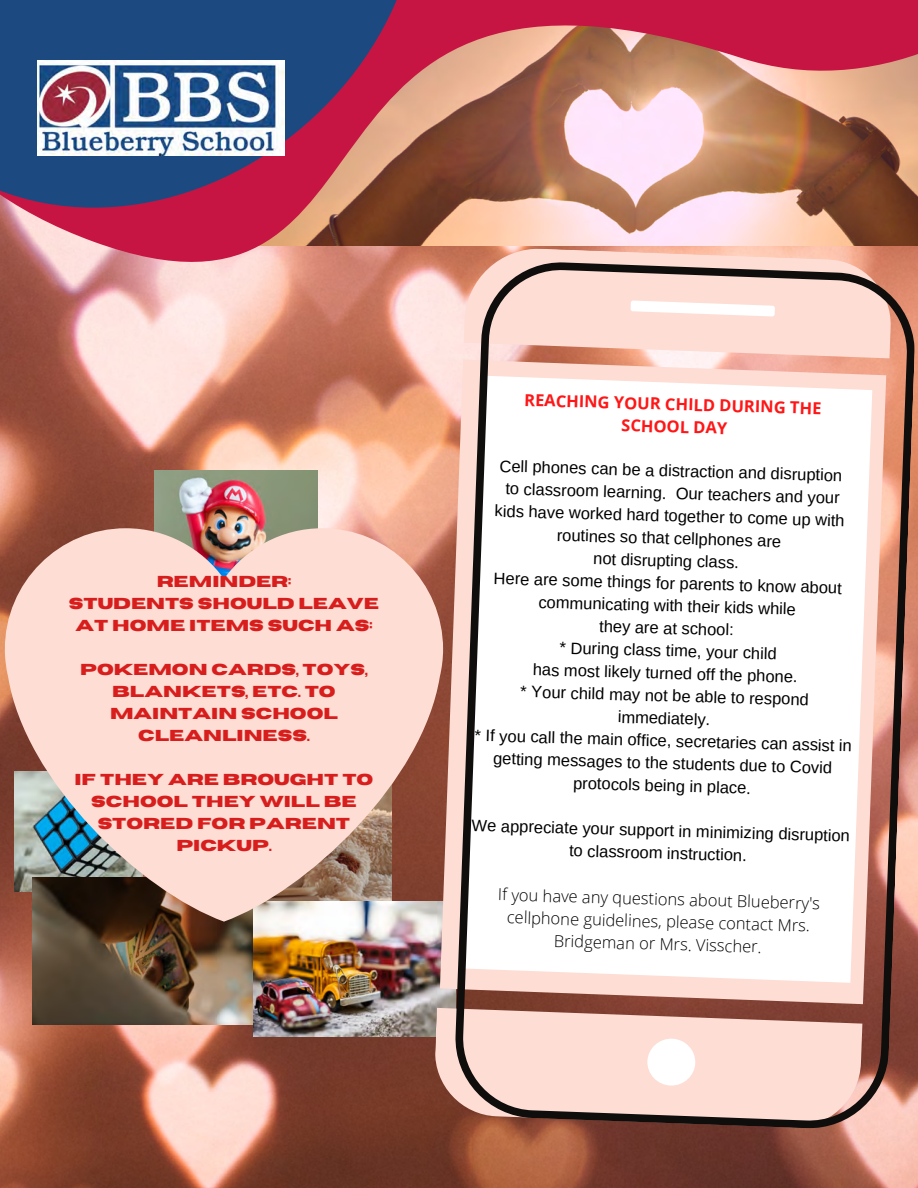
<style>
.page{position:relative;width:918px;height:1188px;background:#fff}
.page>*{position:absolute;margin:0;border:0;box-sizing:border-box;transform-origin:0 0}
.t1{font:16.5px/22.5px "Arimo";color:#000;text-align:center}
.t2{font:300 16.5px/22.5px "Open Sans";color:#000;text-align:center}
.t3{font:700 16.5px "Open Sans";color:#ff1616}
.t4{font:700 15.75px/21.9px "Horizon";color:#d81d1d;text-align:center}
</style>
<div class="page">
<img style="left:0;top:859px;width:918px;height:329px">
<img style="left:5px;top:859px;width:428px;height:63px">
<img style="left:0;top:0;width:918px;height:859px">
<svg style="left:433px;top:246px;width:460px;height:884px;background:#d19c8b"></svg>
<svg style="left:453px;top:260px;width:465px;height:871px"></svg>
<img style="left:37px;top:61px;width:248px;height:94px">
<p class="t4" style="left:157px;top:571px;width:136px">REMINDER:</p>
<p class="t4" style="left:69px;top:593px;width:312px">STUDENTS SHOULD LEAVE<br>AT HOME ITEMS SUCH AS:</p>
<p class="t4" style="left:80px;top:659px;width:289px">POKEMON CARDS, TOYS,<br>BLANKETS, ETC. TO<br>MAINTAIN SCHOOL<br>CLEANLINESS.</p>
<p class="t4" style="left:75px;top:769px;width:300px">IF THEY ARE BROUGHT TO<br>SCHOOL THEY WILL BE<br>STORED FOR PARENT<br>PICKUP.</p>
<p class="t3" style="left:525px;top:387px;width:299px;rotate:2deg">REACHING YOUR CHILD DURING THE</p>
<p class="t3" style="left:622px;top:413px;width:107px;rotate:2deg">SCHOOL DAY</p>
<p class="t1" style="left:500px;top:453px;width:344px;rotate:2deg">Cell phones can be a distraction and disruption</p>
<p class="t1" style="left:506px;top:476px;width:336px;rotate:2deg">to classroom learning. Our teachers and your</p>
<p class="t1" style="left:495px;top:498px;width:351px;rotate:2deg">kids have worked hard together to come up with</p>
<p class="t1" style="left:557px;top:523px;width:226px;rotate:2deg">routines so that cellphones are</p>
<p class="t1" style="left:594px;top:547px;width:147px;rotate:2deg">not disrupting class.</p>
<p class="t1" style="left:494px;top:566px;width:350px;rotate:2deg">Here are some things for parents to know about</p>
<p class="t1" style="left:539px;top:590px;width:259px;rotate:2deg">communicating with their kids while</p>
<p class="t1" style="left:600px;top:614px;width:136px;rotate:2deg">they are at school:</p>
<p class="t1" style="left:560px;top:636px;width:219px;rotate:2deg">* During class time, your child</p>
<p class="t1" style="left:533px;top:657px;width:266px;rotate:2deg">has most likely turned off the phone.</p>
<p class="t1" style="left:521px;top:679px;width:290px;rotate:2deg">* Your child may not be able to respond immediately.</p>
<p class="t1" style="left:475px;top:723px;width:379px;rotate:2deg">* If you call the main office, secretaries can assist in getting messages to the students due to Covid</p>
<p class="t1" style="left:574px;top:771px;width:179px;rotate:2deg">protocols being in place.</p>
<p class="t1" style="left:472px;top:813px;width:380px;rotate:2deg">We appreciate your support in minimizing disruption to classroom instruction.</p>
<p class="t2" style="left:499px;top:881px;width:323px;rotate:2deg">If you have any questions about Blueberry's cellphone guidelines, please contact Mrs.<br>Bridgeman or Mrs. Visscher.</p>
</div>
